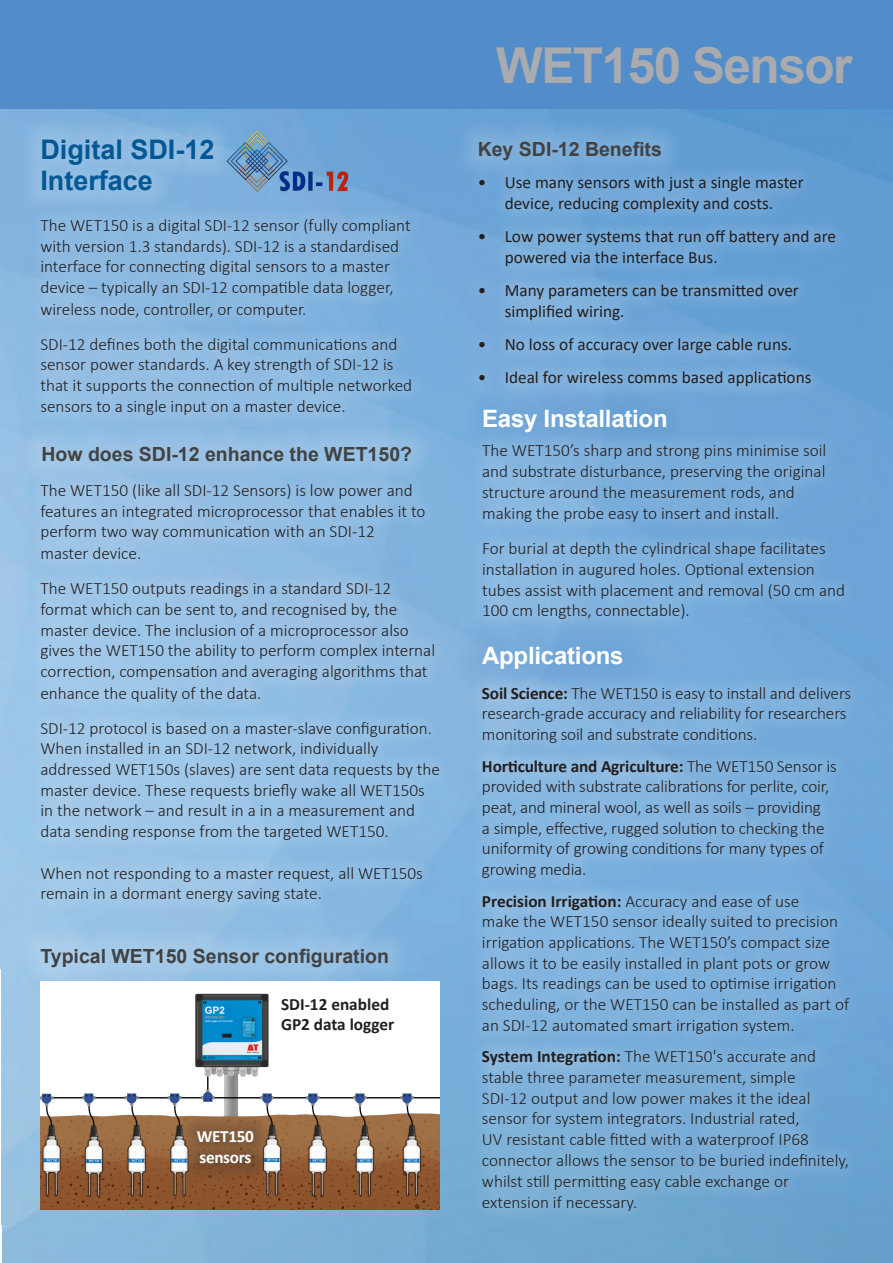
<style>
.page{position:relative;width:893px;height:1263px;background:#fff}
.page>*{position:absolute;margin:0;border:0;box-sizing:border-box;transform-origin:0 0}
.t1{font:700 49.5px "Arial";letter-spacing:-.03em;color:#aaabaf}
.t2{font:700 27px/31.5px "Arial";color:#015894}
.t3{font:700 24px "Arial";letter-spacing:-.01em;color:#fff}
.t4{font:700 19.5px "Arial";color:#414243}
.t5{font:300 17.25px/20.7px "Calibri";color:#231f20}
.t6{font:17.25px/20.7px "Calibri";color:#231f20}
.t7{font:700 17.25px/20.7px "Calibri";color:#231f20}
.t8{font:700 17.25px/20.7px "Calibri";letter-spacing:-.02em;color:#fff}
.s1{font-weight:700}
</style>
<div class="page">
<img style="left:0;top:108px;width:893px;height:1155px">
<div style="left:0;top:0;width:893px;height:108px;background:#528cc9"></div>
<div style="left:21px;top:118px;width:214px;height:93px;background:#fff;opacity:.32"></div>
<div style="left:467px;top:393px;width:216px;height:55px;background:#6fa5d7"></div>
<div style="left:26px;top:469px;width:427px;height:448px;background:#fff;opacity:.75"></div>
<div style="left:22px;top:426px;width:411px;height:56px;background:#fff;opacity:.32"></div>
<div style="left:19px;top:928px;width:390px;height:59px;background:#fff;opacity:.32"></div>
<img style="left:40px;top:981px;width:400px;height:228px">
<div style="left:27px;top:204px;width:399px;height:225px;background:#fff;opacity:.75"></div>
<div style="left:180px;top:1115px;width:91px;height:64px;background:#231f20;opacity:.51"></div>
<div style="left:468px;top:430px;width:391px;height:204px;background:#fff;opacity:.75"></div>
<div style="left:458px;top:121px;width:224px;height:60px;background:#fff;opacity:.32"></div>
<div style="left:465px;top:162px;width:385px;height:238px;background:#fff;opacity:.75"></div>
<div style="left:452px;top:617px;width:200px;height:81px;background:#528cc9;opacity:.43"></div>
<div style="left:468px;top:672px;width:397px;height:552px;background:#fff;opacity:.75"></div>
<img style="left:224px;top:128px;width:132px;height:67px">
<h2 class="t2" style="left:40px;top:134px;width:176px">Digital SDI-12<br>Interface</h2>
<p class="t5" style="left:40px;top:214px;width:372px">The WET150 is a digital SDI-12 sensor (fully compliant with version 1.3 standards). SDI-12 is a standardised interface for connecting digital sensors to a master device – typically an SDI-12 compatible data logger, wireless node, controller, or computer.</p>
<p class="t5" style="left:40px;top:333px;width:373px">SDI-12 defines both the digital communications and sensor power standards. A key strength of SDI-12 is that it supports the connection of multiple networked sensors to a single input on a master device.</p>
<p class="t4" style="left:41px;top:440px;width:372px">How does SDI-12 enhance the WET150?</p>
<p class="t5" style="left:40px;top:480px;width:387px">The WET150 (like all SDI-12 Sensors) is low power and features an integrated microprocessor that enables it to perform two way communication with an SDI-12 master device.</p>
<p class="t5" style="left:40px;top:578px;width:396px">The WET150 outputs readings in a standard SDI-12 format which can be sent to, and recognised by, the master device. The inclusion of a microprocessor also gives the WET150 the ability to perform complex internal correction, compensation and averaging algorithms that enhance the quality of the data.</p>
<p class="t5" style="left:40px;top:717px;width:401px">SDI-12 protocol is based on a master-slave configuration.<br>When installed in an SDI-12 network, individually addressed WET150s (slaves) are sent data requests by the master device. These requests briefly wake all WET150s in the network – and result in a in a measurement and data sending response from the targeted WET150.</p>
<p class="t5" style="left:40px;top:862px;width:384px">When not responding to a master request, all WET150s remain in a dormant energy saving state.</p>
<p class="t4" style="left:40px;top:942px;width:350px">Typical WET150 Sensor configuration</p>
<p class="t7" style="left:281px;top:993px;width:115px">SDI-12 enabled<br>GP2 data logger</p>
<p class="t8" style="left:197px;top:1126px;width:59px">WET150 sensors</p>
<h1 class="t1" style="left:496px;top:30px;width:358px">WET150 Sensor</h1>
<p class="t4" style="left:478px;top:135px;width:186px">Key SDI-12 Benefits</p>
<p class="t6" style="left:478px;top:171px;width:328px;text-align:center">• Use many sensors with just a single master device, reducing complexity and costs.</p>
<p class="t6" style="left:505px;top:225px;width:333px;text-indent:-27px">• Low power systems that run off battery and are powered via the interface Bus.</p>
<p class="t6" style="left:505px;top:279px;width:296px;text-indent:-27px">• Many parameters can be transmitted over simplified wiring.</p>
<p class="t6" style="left:478px;top:333px;width:316px">• No loss of accuracy over large cable runs.</p>
<p class="t6" style="left:478px;top:367px;width:335px">• Ideal for wireless comms based applications</p>
<h3 class="t3" style="left:482px;top:402px;width:187px">Easy Installation</h3>
<p class="t5" style="left:482px;top:440px;width:346px">The WET150’s sharp and strong pins minimise soil and substrate disturbance, preserving the original structure around the measurement rods, and making the probe easy to insert and install.</p>
<p class="t5" style="left:482px;top:538px;width:365px">For burial at depth the cylindrical shape facilitates installation in augured holes. Optional extension tubes assist with placement and removal (50 cm and 100 cm lengths, connectable).</p>
<h3 class="t3" style="left:482px;top:639px;width:143px">Applications</h3>
<p class="t5" style="left:482px;top:682px;width:371px"><span class="s1">Soil Science:</span> The WET150 is easy to install and delivers research-grade accuracy and reliability for researchers monitoring soil and substrate conditions.</p>
<p class="t5" style="left:482px;top:755px;width:356px"><span class="s1">Horticulture and Agriculture:</span> The WET150 Sensor is provided with substrate calibrations for perlite, coir, peat, and mineral wool, as well as soils – providing<br>a simple, effective, rugged solution to checking the uniformity of growing conditions for many types of growing media.</p>
<p class="t5" style="left:482px;top:890px;width:369px"><span class="s1">Precision Irrigation:</span> Accuracy and ease of use<br>make the WET150 sensor ideally suited to precision irrigation applications. The WET150’s compact size allows it to be easily installed in plant pots or grow bags. Its readings can be used to optimise irrigation scheduling, or the WET150 can be installed as part of an SDI-12 automated smart irrigation system.</p>
<p class="t5" style="left:482px;top:1046px;width:369px"><span class="s1">System Integration:</span> The WET150's accurate and stable three parameter measurement, simple<br>SDI-12 output and low power makes it the ideal sensor for system integrators. Industrial rated,<br>UV resistant cable fitted with a waterproof IP68 connector allows the sensor to be buried indefinitely, whilst still permitting easy cable exchange or extension if necessary.</p>
</div>
